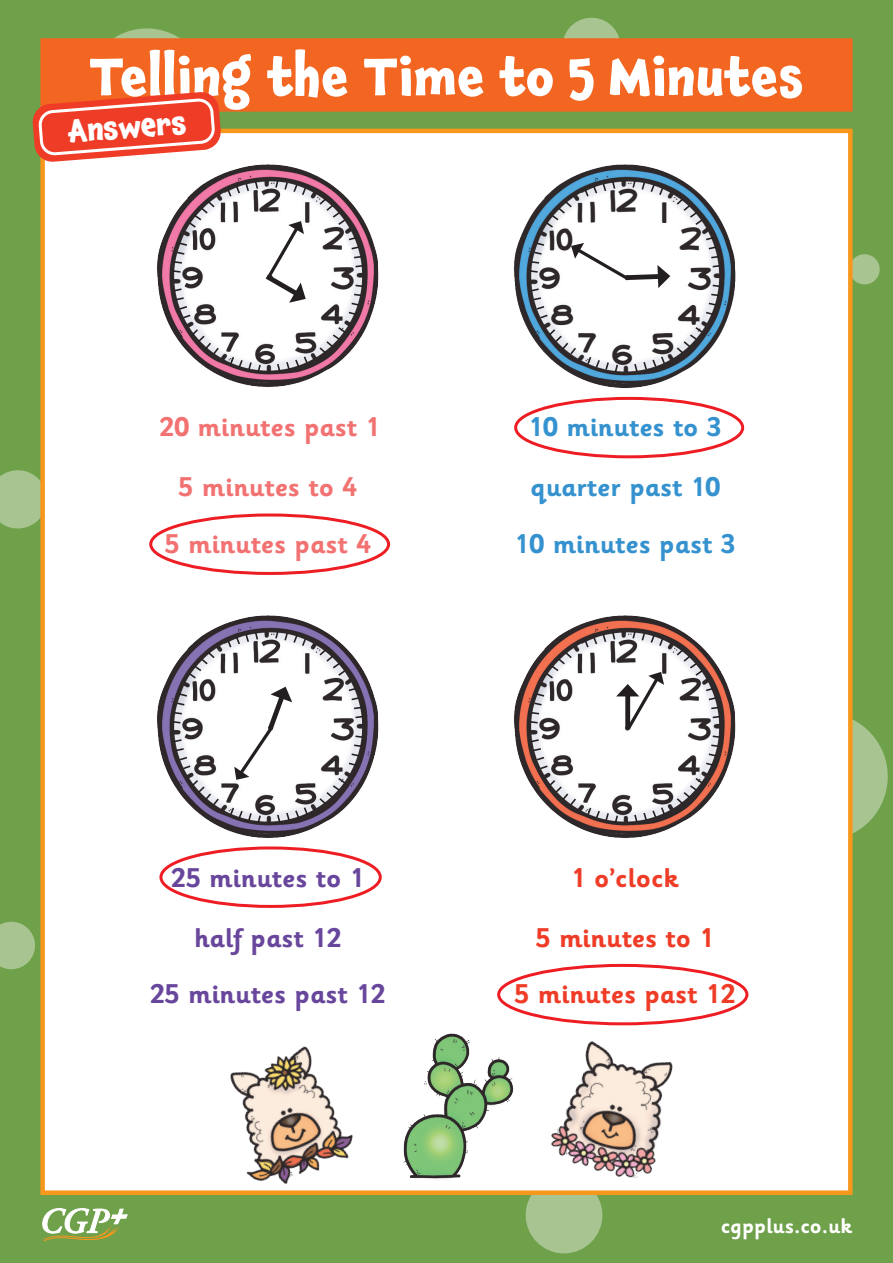
<style>
.page{position:relative;width:893px;height:1263px;background:#6fa04a}
.page>*{position:absolute;margin:0;border:0;box-sizing:border-box;transform-origin:0 0}
.t1{font:700 52.5px "Chaloops";color:#fff}
.t2{font:700 30.3px "Chaloops";color:#fff}
.t3{font:700 27px/56.2px "Sassoon Infant Std";color:#3592cf;text-align:center}
.t4{font:700 27px/56.2px "Sassoon Infant Std";color:#f27272;text-align:center}
.t5{font:700 27px/56.2px "Sassoon Infant Std";color:#68469c;text-align:center}
.t6{font:700 27px/56.2px "Sassoon Infant Std";color:#ef3c27;text-align:center}
.t7{font:700 21.15px "Sassoon Infant Std";color:#fff}
</style>
<div class="page">
<svg style="left:43px;top:1208px;width:84px;height:33px"></svg>
<svg style="left:525px;top:1195px;width:78px;height:59px"></svg>
<svg style="left:564px;top:17px;width:55px;height:21px"></svg>
<svg style="left:0;top:921px;width:35px;height:49px"></svg>
<svg style="left:853px;top:720px;width:35px;height:113px"></svg>
<svg style="left:0;top:470px;width:40px;height:59px;background:#a2c189"></svg>
<svg style="left:853px;top:254px;width:27px;height:31px"></svg>
<div style="left:40px;top:129px;width:813px;height:1066px;background:#fff;border:4px solid #f7981d"></div>
<div style="left:41px;top:39px;width:811px;height:72px;background:#f36621"></div>
<div style="left:40px;top:38px;width:813px;height:74px;border:2px solid #f36621"></div>
<img style="left:157px;top:164px;width:222px;height:215px">
<svg style="left:187px;top:200px;width:29px;height:29px"></svg>
<svg style="left:171px;top:241px;width:18px;height:33px"></svg>
<svg style="left:190px;top:328px;width:30px;height:28px"></svg>
<svg style="left:172px;top:287px;width:20px;height:33px"></svg>
<svg style="left:226px;top:179px;width:139px;height:208px"></svg>
<img style="left:157px;top:615px;width:222px;height:166px">
<svg style="left:187px;top:650px;width:29px;height:30px"></svg>
<svg style="left:318px;top:648px;width:29px;height:29px"></svg>
<svg style="left:274px;top:629px;width:33px;height:19px"></svg>
<svg style="left:226px;top:630px;width:33px;height:19px"></svg>
<svg style="left:171px;top:687px;width:194px;height:177px"></svg>
<img style="left:513px;top:164px;width:223px;height:224px">
<svg style="left:544px;top:200px;width:29px;height:29px"></svg>
<svg style="left:675px;top:164px;width:61px;height:63px"></svg>
<svg style="left:631px;top:179px;width:34px;height:18px"></svg>
<svg style="left:583px;top:180px;width:33px;height:18px"></svg>
<svg style="left:518px;top:236px;width:204px;height:138px"></svg>
<img style="left:514px;top:615px;width:222px;height:223px">
<svg style="left:544px;top:650px;width:29px;height:30px"></svg>
<svg style="left:529px;top:692px;width:17px;height:32px"></svg>
<svg style="left:675px;top:648px;width:29px;height:29px"></svg>
<svg style="left:704px;top:687px;width:18px;height:32px"></svg>
<svg style="left:631px;top:629px;width:34px;height:19px"></svg>
<svg style="left:583px;top:630px;width:33px;height:19px"></svg>
<svg style="left:547px;top:778px;width:31px;height:29px"></svg>
<svg style="left:530px;top:738px;width:19px;height:33px"></svg>
<svg style="left:675px;top:776px;width:29px;height:30px"></svg>
<svg style="left:704px;top:734px;width:18px;height:33px"></svg>
<svg style="left:633px;top:806px;width:33px;height:18px"></svg>
<svg style="left:586px;top:806px;width:33px;height:19px"></svg>
<svg style="left:616px;top:672px;width:48px;height:61px"></svg>
<img style="left:403px;top:1033px;width:111px;height:146px">
<img style="left:211px;top:1046px;width:153px;height:149px">
<img style="left:551px;top:1041px;width:122px;height:137px">
<div style="left:149px;top:513px;width:241px;height:62px;border:3px solid #ee1d23;border-radius:50%"></div>
<div style="left:159px;top:846px;width:223px;height:62px;border:3px solid #ee1d23;border-radius:50%"></div>
<div style="left:514px;top:397px;width:230px;height:61px;border:3px solid #ee1d23;border-radius:50%"></div>
<div style="left:497px;top:964px;width:251px;height:61px;border:3px solid #ee1d23;border-radius:50%"></div>
<svg style="left:32px;top:28px;width:189px;height:134px"></svg>
<h1 class="t1" style="left:89px;top:34px;width:716px">Telling the Time to 5 Minutes</h1>
<p class="t2" style="left:67px;top:114px;width:120px;rotate:-5deg">Answers</p>
<p class="t4" style="left:160px;top:399px;width:222px">20 minutes past 1</p>
<p class="t3" style="left:528px;top:399px;width:195px">10 minutes to 3</p>
<p class="t4" style="left:165px;top:459px;width:208px">5 minutes to 4<br>5 minutes past 4</p>
<p class="t3" style="left:515px;top:459px;width:222px">quarter past 10<br>10 minutes past 3</p>
<p class="t5" style="left:171px;top:850px;width:195px">25 minutes to 1</p>
<p class="t6" style="left:571px;top:850px;width:109px">1 o’clock</p>
<p class="t5" style="left:150px;top:910px;width:237px">half past 12<br>25 minutes past 12</p>
<p class="t6" style="left:515px;top:910px;width:222px">5 minutes to 1<br>5 minutes past 12</p>
<p class="t7" style="left:721px;top:1213px;width:133px">cgpplus.co.uk</p>
</div>
